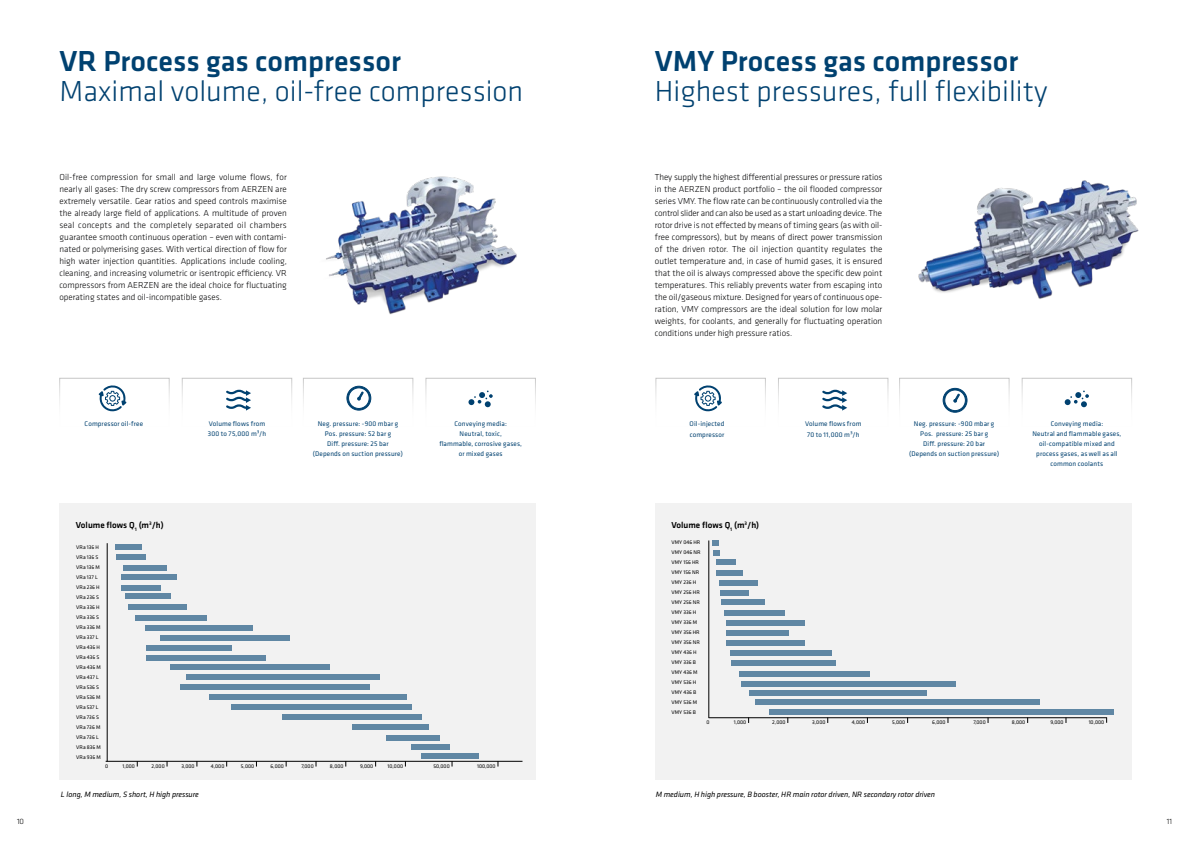
<style>
.page{position:relative;width:1191px;height:842px;background:#fff}
.page>*{position:absolute;margin:0;border:0;box-sizing:border-box;transform-origin:0 0}
.t1{font:300 30px "Klavika";color:#004170}
.t2{font:500 30px "Klavika";color:#004170}
.t3{font:300 9px/12px "Klavika";color:#020203;text-align:justify}
.t4{font:500 9px "Klavika";color:#000}
.t5{font:italic 8px "Klavika";letter-spacing:-.005em;color:#000}
.t6{font:300 8px "Klavika";color:#000}
.t7{font:7px/10px "Klavika";letter-spacing:.02em;color:#004170;text-align:center}
.t8{font:5.5px/10px "Klavika";color:#000}
</style>
<div class="page">
<img style="left:326px;top:176px;width:191px;height:139px">
<img style="left:918px;top:180px;width:221px;height:119px">
<div style="left:59px;top:378px;width:111px;height:49px;border:1px solid #fff"></div>
<div style="left:182px;top:378px;width:110px;height:49px;border:1px solid #fff"></div>
<div style="left:303px;top:378px;width:110px;height:49px;border:1px solid #fff"></div>
<div style="left:425px;top:378px;width:111px;height:49px;border:1px solid #fff"></div>
<svg style="left:226px;top:390px;width:25px;height:21px"></svg>
<svg style="left:346px;top:385px;width:26px;height:26px"></svg>
<div style="left:655px;top:378px;width:111px;height:49px;border:1px solid #fff"></div>
<div style="left:778px;top:378px;width:110px;height:49px;border:1px solid #fff"></div>
<div style="left:899px;top:378px;width:110px;height:49px;border:1px solid #fff"></div>
<div style="left:1021px;top:378px;width:111px;height:49px;border:1px solid #fff"></div>
<svg style="left:822px;top:390px;width:25px;height:21px"></svg>
<svg style="left:942px;top:387px;width:26px;height:26px"></svg>
<svg style="left:1064px;top:391px;width:25px;height:16px"></svg>
<svg style="left:468px;top:391px;width:25px;height:16px"></svg>
<svg style="left:98px;top:385px;width:28px;height:26px"></svg>
<svg style="left:694px;top:385px;width:28px;height:26px"></svg>
<div style="left:59px;top:503px;width:476px;height:277px;background:#ededed"></div>
<hr style="left:106px;top:761px;width:416px;height:1px;background:#000">
<div style="left:115px;top:544px;width:27px;height:6px;background:#6087a4"></div>
<hr style="left:107px;top:543px;width:1px;height:218px;background:#000">
<div style="left:117px;top:554px;width:29px;height:6px;background:#6087a4"></div>
<div style="left:123px;top:565px;width:44px;height:5px;background:#6087a4"></div>
<div style="left:121px;top:575px;width:55px;height:5px;background:#6087a4"></div>
<div style="left:122px;top:585px;width:39px;height:6px;background:#6087a4"></div>
<div style="left:125px;top:594px;width:46px;height:5px;background:#6087a4"></div>
<div style="left:129px;top:604px;width:58px;height:6px;background:#6087a4"></div>
<div style="left:135px;top:615px;width:72px;height:6px;background:#6087a4"></div>
<div style="left:145px;top:625px;width:107px;height:5px;background:#6087a4"></div>
<div style="left:161px;top:635px;width:129px;height:6px;background:#6087a4"></div>
<div style="left:146px;top:645px;width:86px;height:6px;background:#6087a4"></div>
<div style="left:146px;top:655px;width:120px;height:6px;background:#6087a4"></div>
<div style="left:170px;top:664px;width:160px;height:6px;background:#6087a4"></div>
<div style="left:186px;top:674px;width:193px;height:6px;background:#6087a4"></div>
<div style="left:180px;top:684px;width:189px;height:6px;background:#6087a4"></div>
<div style="left:209px;top:694px;width:198px;height:6px;background:#6087a4"></div>
<div style="left:231px;top:704px;width:180px;height:6px;background:#6087a4"></div>
<div style="left:282px;top:714px;width:139px;height:6px;background:#6087a4"></div>
<div style="left:352px;top:724px;width:76px;height:6px;background:#6087a4"></div>
<div style="left:386px;top:735px;width:53px;height:6px;background:#6087a4"></div>
<div style="left:411px;top:744px;width:39px;height:6px;background:#6087a4"></div>
<div style="left:421px;top:753px;width:58px;height:6px;background:#6087a4"></div>
<div style="left:655px;top:503px;width:476px;height:277px;background:#ededed"></div>
<hr style="left:708px;top:717px;width:398px;height:1px;background:#000">
<hr style="left:708px;top:540px;width:1px;height:178px;background:#000">
<div style="left:716px;top:559px;width:20px;height:6px;background:#6087a4"></div>
<svg style="left:713px;top:540px;width:6px;height:16px"></svg>
<div style="left:716px;top:570px;width:27px;height:6px;background:#6087a4"></div>
<div style="left:719px;top:580px;width:39px;height:6px;background:#6087a4"></div>
<div style="left:720px;top:590px;width:28px;height:6px;background:#6087a4"></div>
<div style="left:720px;top:600px;width:44px;height:5px;background:#6087a4"></div>
<div style="left:724px;top:610px;width:60px;height:6px;background:#6087a4"></div>
<div style="left:726px;top:620px;width:78px;height:6px;background:#6087a4"></div>
<div style="left:726px;top:630px;width:62px;height:6px;background:#6087a4"></div>
<div style="left:726px;top:640px;width:78px;height:6px;background:#6087a4"></div>
<div style="left:729px;top:650px;width:102px;height:6px;background:#6087a4"></div>
<div style="left:730px;top:660px;width:105px;height:6px;background:#6087a4"></div>
<div style="left:739px;top:671px;width:131px;height:5px;background:#6087a4"></div>
<div style="left:741px;top:681px;width:214px;height:6px;background:#6087a4"></div>
<div style="left:748px;top:690px;width:178px;height:6px;background:#6087a4"></div>
<div style="left:756px;top:699px;width:284px;height:6px;background:#6087a4"></div>
<div style="left:769px;top:709px;width:344px;height:6px;background:#6087a4"></div>
<h1 class="t2" style="left:60px;top:40px;width:343px">VR Process gas compressor</h1>
<h1 class="t1" style="left:60px;top:73px;width:465px">Maximal volume, oil-free compression</h1>
<p class="t3" style="left:59px;top:171px;width:229px">Oil-free compression for small and large volume flows, for nearly all gases: The dry screw compressors from AERZEN are extremely versatile. Gear ratios and speed controls maximise the already large field of applications. A multitude of proven seal concepts and the completely separated oil chambers guarantee smooth continuous operation – even with contami&shy;nated or polymerising gases. With vertical direction of flow for high water injection quantities. Applications include cooling, cleaning, and increasing volumetric or isentropic efficiency. VR compressors from AERZEN are the ideal choice for fluctuating operating states and oil-incompatible gases.</p>
<h1 class="t2" style="left:655px;top:40px;width:365px">VMY Process gas compressor</h1>
<h1 class="t1" style="left:655px;top:73px;width:394px">Highest pressures, full flexibility</h1>
<p class="t3" style="left:655px;top:171px;width:229px">They supply the highest differential pressures or pressure ratios in the AERZEN product portfolio – the oil flooded compressor series VMY. The flow rate can be continuously controlled via the control slider and can also be used as a start unloading device. The rotor drive is not effected by means of timing gears (as with oil&shy;free compressors), but by means of direct power transmission of the driven rotor. The oil injection quantity regulates the outlet temperature and, in case of humid gases, it is ensured that the oil is always compressed above the specific dew point temperatures. This reliably prevents water from escaping into the oil/gaseous mixture. Designed for years of continuous ope&shy;ration, VMY compressors are the ideal solution for low molar weights, for coolants, and generally for fluctuating operation conditions under high pressure ratios.</p>
<p class="t7" style="left:85px;top:419px;width:60px">Compressor oil-free</p>
<p class="t7" style="left:208px;top:419px;width:60px;text-align:left">Volume flows from<br>300 to 75,000 m³/h</p>
<p class="t7" style="left:313px;top:419px;width:91px">Neg. pressure: -900 mbar g<br>Pos. pressure: 52 bar g<br>Diff. pressure: 25 bar (Depends on suction pressure)</p>
<p class="t7" style="left:439px;top:419px;width:84px">Conveying media:<br>Neutral, toxic,<br>flammable, corrosive gases, or mixed gases</p>
<p class="t7" style="left:689px;top:419px;width:36px;text-align:left">Oil-injected compressor</p>
<p class="t7" style="left:805px;top:419px;width:58px;text-align:left">Volume flows from<br>70 to 11,000 m³/h</p>
<p class="t7" style="left:909px;top:419px;width:91px">Neg. pressure: -900 mbar g<br>Pos. pressure: 25 bar g<br>Diff. pressure: 20 bar (Depends on suction pressure)</p>
<p class="t7" style="left:1032px;top:419px;width:90px">Conveying media:<br>Neutral and flammable gases, oil-compatible mixed and process gases, as well as all common coolants</p>
<p class="t4" style="left:76px;top:519px;width:89px">Volume flows Q<sub>1</sub> (m<sup>3</sup>/h)</p>
<p class="t8" style="left:76px;top:542px;width:26px">VRa 136 H<br>VRa 136 S<br>VRa 136 M<br>VRa 137 L<br>VRa 236 H<br>VRa 236 S<br>VRa 336 H<br>VRa 336 S<br>VRa 336 M<br>VRa 337 L<br>VRa 436 H<br>VRa 436 S<br>VRa 436 M<br>VRa 437 L<br>VRa 536 S<br>VRa 536 M<br>VRa 537 L<br>VRa 736 S<br>VRa 736 M<br>VRa 736 L<br>VRa 836 M<br>VRa 936 M</p>
<p class="t8" style="left:105px;top:761px;width:5px">0</p>
<p class="t8" style="left:122px;top:761px;width:14px">1,000</p>
<p class="t8" style="left:151px;top:761px;width:15px">2,000</p>
<p class="t8" style="left:181px;top:761px;width:15px">3,000</p>
<p class="t8" style="left:211px;top:761px;width:15px">4,000</p>
<p class="t8" style="left:241px;top:761px;width:15px">5,000</p>
<p class="t8" style="left:270px;top:761px;width:15px">6,000</p>
<p class="t8" style="left:301px;top:761px;width:14px">7,000</p>
<p class="t8" style="left:330px;top:761px;width:15px">8,000</p>
<p class="t8" style="left:360px;top:761px;width:15px">9,000</p>
<p class="t8" style="left:387px;top:761px;width:17px">10,000</p>
<p class="t8" style="left:433px;top:761px;width:18px">50,000</p>
<p class="t8" style="left:477px;top:761px;width:20px">100,000</p>
<p class="t5" style="left:61px;top:789px;width:139px">L long, M medium, S short, H high pressure</p>
<p class="t4" style="left:671px;top:519px;width:89px">Volume flows Q<sub>1</sub> (m<sup>3</sup>/h)</p>
<p class="t8" style="left:671px;top:537px;width:30px">VMY 046 HR<br>VMY 046 NR<br>VMY 156 HR<br>VMY 156 NR<br>VMY 236 H<br>VMY 256 HR<br>VMY 256 NR<br>VMY 336 H<br>VMY 336 M<br>VMY 356 HR<br>VMY 356 NR<br>VMY 436 H<br>VMY 336 B<br>VMY 436 M<br>VMY 536 H<br>VMY 436 B<br>VMY 536 M<br>VMY 536 B</p>
<p class="t8" style="left:706px;top:717px;width:5px">0</p>
<p class="t8" style="left:734px;top:717px;width:14px">1,000</p>
<p class="t8" style="left:772px;top:717px;width:15px">2,000</p>
<p class="t8" style="left:812px;top:717px;width:15px">3,000</p>
<p class="t8" style="left:851px;top:717px;width:15px">4,000</p>
<p class="t8" style="left:892px;top:717px;width:15px">5,000</p>
<p class="t8" style="left:932px;top:717px;width:15px">6,000</p>
<p class="t8" style="left:973px;top:717px;width:14px">7,000</p>
<p class="t8" style="left:1011px;top:717px;width:15px">8,000</p>
<p class="t8" style="left:1050px;top:717px;width:15px">9,000</p>
<p class="t8" style="left:1088px;top:717px;width:17px">10,000</p>
<p class="t5" style="left:656px;top:789px;width:281px">M medium, H high pressure, B booster, HR main rotor driven, NR secondary rotor driven</p>
<p class="t6" style="left:17px;top:816px;width:9px">10</p>
<p class="t6" style="left:1166px;top:816px;width:7px">11</p>
</div>
